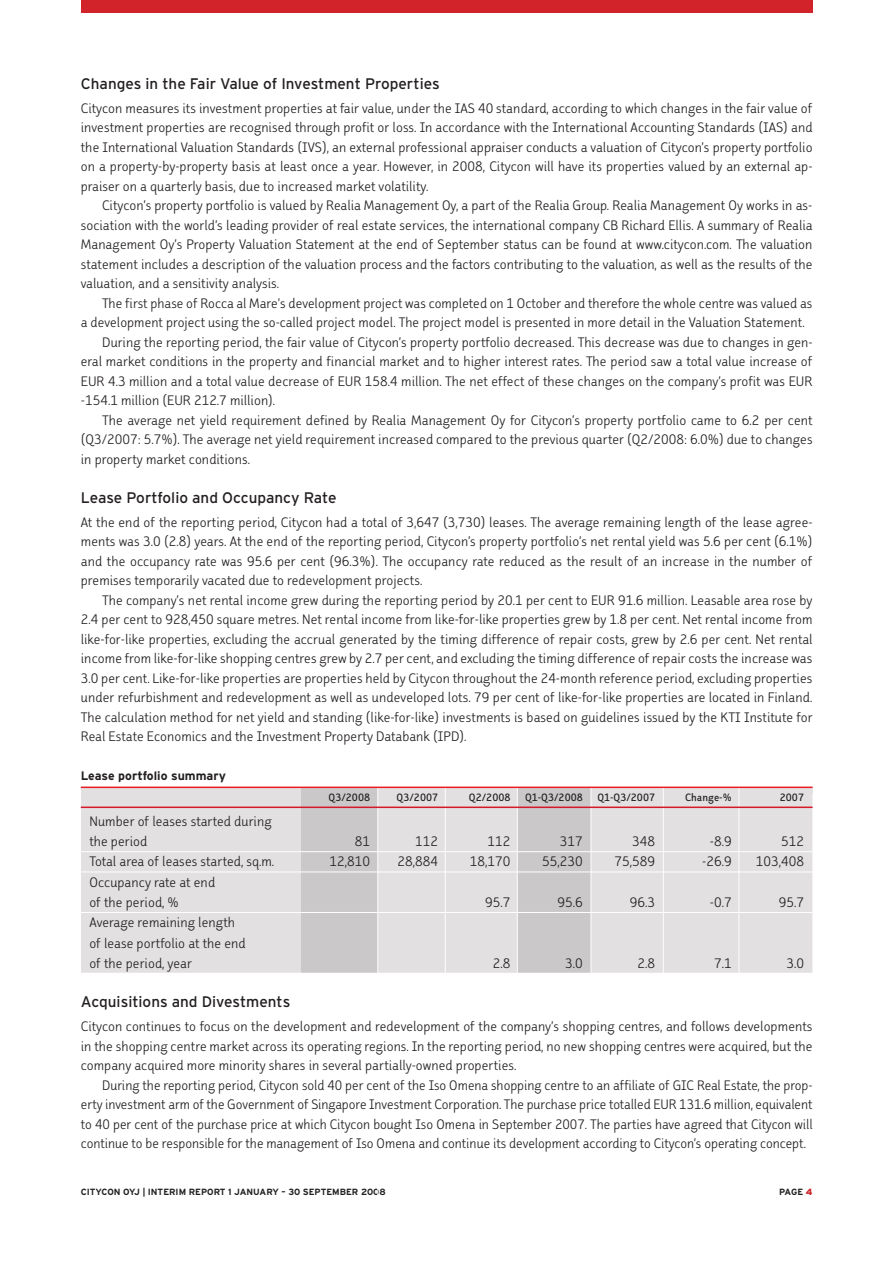
<style>
.page{position:relative;width:893px;height:1265px;background:#fff}
.page>*{position:absolute;margin:0;border:0;box-sizing:border-box;transform-origin:0 0}
.t1{font:16.5px/19.5px "Faceplate Sans A Gauge";color:#231f20;text-align:justify}
.t2{font:15.3px "Interstate";color:#231f20}
.t3{font:12.75px "Faceplate Sans C Gauge";color:#231f20}
.t4{font:700 12.3px "Interstate";color:#231f20}
.t5{font:700 9px "Interstate";color:#231f20}
.s1{font-weight:900;color:#d2232a}
</style>
<div class="page">
<div style="left:81px;top:0;width:731px;height:13px;background:#d2232a"></div>
<div style="left:81px;top:787px;width:731px;height:185px;background:#e2e0e1"></div>
<div style="left:517px;top:787px;width:73px;height:185px;background:#cac8c9"></div>
<hr style="left:517px;top:767px;width:1px;height:496px;background:#fff">
<hr style="left:663px;top:778px;width:1px;height:485px;background:#fff">
<hr style="left:590px;top:767px;width:1px;height:496px;background:#fff">
<hr style="left:445px;top:767px;width:1px;height:496px;background:#fff">
<hr style="left:738px;top:781px;width:1px;height:482px;background:#fff">
<div style="left:301px;top:787px;width:76px;height:185px;background:#cac8c9"></div>
<hr style="left:377px;top:767px;width:1px;height:496px;background:#fff">
<hr style="left:81px;top:786px;width:731px;height:2px;background:#ed1c24">
<hr style="left:81px;top:806px;width:731px;height:2px;background:#d71829">
<hr style="left:81px;top:851px;width:731px;height:1px;background:#fff">
<hr style="left:81px;top:871px;width:731px;height:1px;background:#fff">
<hr style="left:81px;top:912px;width:731px;height:1px;background:#fff">
<p class="t2" style="left:81px;top:78px;width:360px">Changes in the Fair Value of Investment Properties</p>
<p class="t1" style="left:81px;top:99px;width:733px">Citycon measures its investment properties at fair value, under the IAS 40 standard, according to which changes in the fair value of investment properties are recognised through profit or loss. In accordance with the International Accounting Standards (IAS) and the International Valuation Standards (IVS), an external professional appraiser conducts a valuation of Citycon’s property portfolio on a property-by-property basis at least once a year. However, in 2008, Citycon will have its properties valued by an external ap&shy;praiser on a quarterly basis, due to increased market volatility.</p>
<p class="t1" style="left:81px;top:196px;width:733px;text-indent:21px">Citycon’s property portfolio is valued by Realia Management Oy, a part of the Realia Group. Realia Management Oy works in as&shy;sociation with the world’s leading provider of real estate services, the international company CB Richard Ellis. A summary of Realia Management Oy’s Property Valuation Statement at the end of September status can be found at www.citycon.com. The valuation statement includes a description of the valuation process and the factors contributing to the valuation, as well as the results of the valuation, and a sensitivity analysis.</p>
<p class="t1" style="left:102px;top:294px;width:712px">The first phase of Rocca al Mare’s development project was completed on 1 October and therefore the whole centre was valued as</p>
<p class="t1" style="left:81px;top:313px;width:725px">a development project using the so-called project model. The project model is presented in more detail in the Valuation Statement.</p>
<p class="t1" style="left:102px;top:333px;width:712px">During the reporting period, the fair value of Citycon’s property portfolio decreased. This decrease was due to changes in gen-</p>
<p class="t1" style="left:81px;top:352px;width:733px">eral market conditions in the property and financial market and to higher interest rates. The period saw a total value increase of</p>
<p class="t1" style="left:81px;top:372px;width:733px">EUR 4.3 million and a total value decrease of EUR 158.4 million. The net effect of these changes on the company’s profit was EUR</p>
<p class="t1" style="left:81px;top:391px;width:196px">-154.1 million (EUR 212.7 million).</p>
<p class="t1" style="left:102px;top:411px;width:712px">The average net yield requirement defined by Realia Management Oy for Citycon’s property portfolio came to 6.2 per cent</p>
<p class="t1" style="left:81px;top:430px;width:733px">(Q3/2007: 5.7%). The average net yield requirement increased compared to the previous quarter (Q2/2008: 6.0%) due to changes</p>
<p class="t1" style="left:81px;top:450px;width:171px">in property market conditions.</p>
<p class="t2" style="left:81px;top:491px;width:257px">Lease Portfolio and Occupancy Rate</p>
<p class="t1" style="left:81px;top:513px;width:733px">At the end of the reporting period, Citycon had a total of 3,647 (3,730) leases. The average remaining length of the lease agree&shy;ments was 3.0 (2.8) years. At the end of the reporting period, Citycon’s property portfolio’s net rental yield was 5.6 per cent (6.1%) and the occupancy rate was 95.6 per cent (96.3%). The occupancy rate reduced as the result of an increase in the number of premises temporarily vacated due to redevelopment projects.</p>
<p class="t1" style="left:81px;top:591px;width:733px;text-indent:21px">The company’s net rental income grew during the reporting period by 20.1 per cent to EUR 91.6 million. Leasable area rose by 2.4 per cent to 928,450 square metres. Net rental income from like-for-like properties grew by 1.8 per cent. Net rental income from like-for-like properties, excluding the accrual generated by the timing difference of repair costs, grew by 2.6 per cent. Net rental income from like-for-like shopping centres grew by 2.7 per cent, and excluding the timing difference of repair costs the increase was 3.0 per cent. Like-for-like properties are properties held by Citycon throughout the 24-month reference period, excluding properties under refurbishment and redevelopment as well as undeveloped lots. 79 per cent of like-for-like properties are located in Finland.<br>The calculation method for net yield and standing (like-for-like) investments is based on guidelines issued by the KTI Institute for Real Estate Economics and the Investment Property Databank (IPD).</p>
<p class="t4" style="left:81px;top:771px;width:147px">Lease portfolio summary</p>
<p class="t3" style="left:328px;top:792px;width:43px">Q3/2008</p>
<p class="t3" style="left:396px;top:792px;width:43px">Q3/2007</p>
<p class="t3" style="left:469px;top:792px;width:188px">Q2/2008 Q1-Q3/2008 Q1-Q3/2007</p>
<p class="t3" style="left:685px;top:792px;width:48px">Change-%</p>
<p class="t3" style="left:779px;top:792px;width:26px">2007</p>
<p class="t1" style="left:89px;top:812px;width:184px;line-height:20.2px">Number of leases started during the period</p>
<p class="t1" style="left:355px;top:832px;width:17px">81</p>
<p class="t1" style="left:415px;top:832px;width:24px">112</p>
<p class="t1" style="left:487px;top:832px;width:24px">112</p>
<p class="t1" style="left:560px;top:832px;width:24px">317</p>
<p class="t1" style="left:632px;top:832px;width:24px">348</p>
<p class="t1" style="left:709px;top:832px;width:23px">-8.9</p>
<p class="t1" style="left:781px;top:832px;width:24px">512</p>
<p class="t1" style="left:89px;top:852px;width:186px">Total area of leases started, sq.m.</p>
<p class="t1" style="left:329px;top:852px;width:42px">12,810</p>
<p class="t1" style="left:397px;top:852px;width:42px">28,884</p>
<p class="t1" style="left:470px;top:852px;width:42px">18,170</p>
<p class="t1" style="left:542px;top:852px;width:42px">55,230</p>
<p class="t1" style="left:614px;top:852px;width:42px">75,589</p>
<p class="t1" style="left:702px;top:852px;width:31px">-26.9</p>
<p class="t1" style="left:755px;top:852px;width:50px">103,408</p>
<p class="t1" style="left:89px;top:872px;width:127px;line-height:20.2px">Occupancy rate at end of the period, %</p>
<p class="t1" style="left:485px;top:893px;width:27px">95.7</p>
<p class="t1" style="left:557px;top:893px;width:27px">95.6</p>
<p class="t1" style="left:630px;top:893px;width:27px">96.3</p>
<p class="t1" style="left:709px;top:893px;width:23px">-0.7</p>
<p class="t1" style="left:778px;top:893px;width:27px">95.7</p>
<p class="t1" style="left:89px;top:913px;width:158px;line-height:20.2px;text-align:left">Average remaining length of lease portfolio at the end of the period, year</p>
<p class="t1" style="left:493px;top:954px;width:19px">2.8</p>
<p class="t1" style="left:565px;top:954px;width:19px">3.0</p>
<p class="t1" style="left:637px;top:954px;width:19px">2.8</p>
<p class="t1" style="left:714px;top:954px;width:19px">7.1</p>
<p class="t1" style="left:786px;top:954px;width:19px">3.0</p>
<p class="t2" style="left:81px;top:996px;width:211px">Acquisitions and Divestments</p>
<p class="t1" style="left:81px;top:1017px;width:733px">Citycon continues to focus on the development and redevelopment of the company’s shopping centres, and follows developments in the shopping centre market across its operating regions. In the reporting period, no new shopping centres were acquired, but the company acquired more minority shares in several partially-owned properties.</p>
<p class="t1" style="left:81px;top:1076px;width:733px;text-indent:21px">During the reporting period, Citycon sold 40 per cent of the Iso Omena shopping centre to an affiliate of GIC Real Estate, the prop&shy;erty investment arm of the Government of Singapore Investment Corporation. The purchase price totalled EUR 131.6 million, equivalent to 40 per cent of the purchase price at which Citycon bought Iso Omena in September 2007. The parties have agreed that Citycon will continue to be responsible for the management of Iso Omena and continue its development according to Citycon’s operating concept.</p>
<p class="t5" style="left:81px;top:1188px;width:306px">CITYCON OYJ | INTERIM REPORT 1 JANUARY – 30 SEPTEMBER 2008</p>
<p class="t5" style="left:779px;top:1188px;width:35px">PAGE <span class="s1">4</span></p>
</div>
